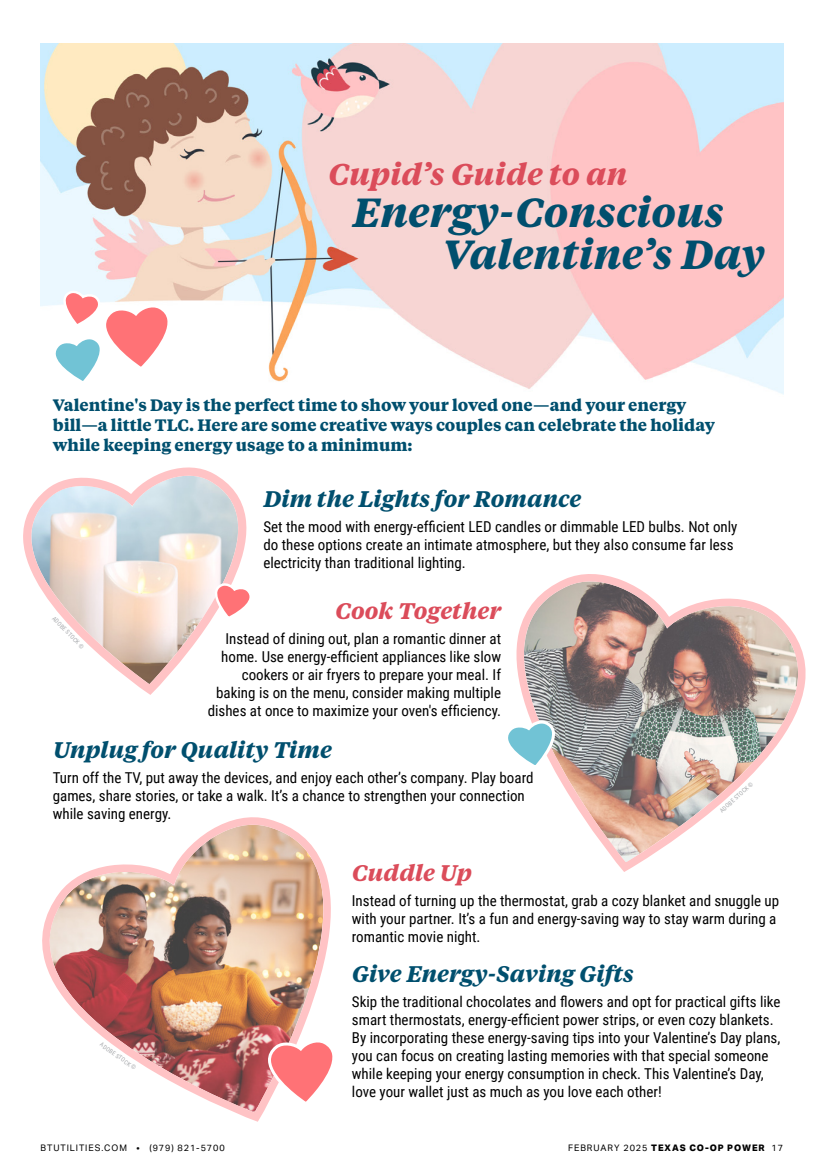
<style>
.page{position:relative;width:837px;height:1175px;background:#fff}
.page>*{position:absolute;margin:0;border:0;box-sizing:border-box;transform-origin:0 0}
.t1{font:italic 700 40.5px/42px "Tiempos Text";color:#004f6e}
.t2{font:italic 700 30px "Tiempos Text";color:#db4c5a}
.t3{font:italic 700 22.5px "Tiempos Text";color:#004f6e}
.t4{font:italic 700 22.5px "Tiempos Text";color:#db4c5a}
.t5{font:700 16.5px/19.8px "Tiempos Text";color:#004f6e}
.t6{font:15px/18px "Roboto Condensed";color:#000}
.t7{font:9px "Aktiv Grotesk";letter-spacing:.1em;color:#000}
.t8{font:800 9px "Aktiv Grotesk";letter-spacing:.1em;color:#000}
.t9{font:6px "Roboto Condensed";color:#a7a9ac}
.s1{font-weight:400}
</style>
<div class="page">
<img style="left:40px;top:43px;width:743px;height:351px">
<svg style="left:23px;top:467px;width:224px;height:228px"></svg>
<svg style="left:51px;top:291px;width:121px;height:96px"></svg>
<img style="left:516px;top:574px;width:290px;height:298px">
<img style="left:42px;top:817px;width:289px;height:305px">
<svg style="left:508px;top:719px;width:48px;height:52px"></svg>
<svg style="left:211px;top:583px;width:39px;height:38px"></svg>
<svg style="left:267px;top:1038px;width:66px;height:69px"></svg>
<h2 class="t2" style="left:328px;top:153px;width:301px">Cupid’s Guide to an</h2>
<h1 class="t1" style="left:442px;top:190px;width:325px;text-indent:-89px">Energy-Conscious<br>Valentine’s Day</h1>
<p class="t5" style="left:53px;top:395px;width:664px">Valentine's Day is the perfect time to show your loved one—and your energy bill—a little TLC. Here are some creative ways couples can celebrate the holiday while keeping energy usage to a minimum:</p>
<p class="t9" style="left:56px;top:614px;width:44px;rotate:46deg">ADOBE STOCK ©</p>
<h3 class="t3" style="left:263px;top:483px;width:320px">Dim the Lights for Romance</h3>
<p class="t6" style="left:263px;top:517px;width:476px">Set the mood with energy-efficient LED candles or dimmable LED bulbs. Not only do these options create an intimate atmosphere, but they also consume far less electricity than traditional lighting.</p>
<h3 class="t4" style="left:335px;top:595px;width:168px">Cook Together</h3>
<p class="t6" style="left:208px;top:629px;width:295px;text-align:right">Instead of dining out, plan a romantic dinner at home. Use energy-efficient appliances like slow cookers or air fryers to prepare your meal. If baking is on the menu, consider making multiple dishes at once to maximize your oven's efficiency.</p>
<h3 class="t3" style="left:53px;top:734px;width:281px">Unplug for Quality Time</h3>
<p class="t6" style="left:53px;top:768px;width:482px">Turn off the TV, put away the devices, and enjoy each other’s company. Play board games, share stories, or take a walk. It’s a chance to strengthen your connection while saving energy.</p>
<p class="t9" style="left:718px;top:808px;width:44px;rotate:-43deg">ADOBE STOCK ©</p>
<p class="t9" style="left:103px;top:1040px;width:44px;rotate:35deg">ADOBE STOCK ©</p>
<h3 class="t4" style="left:352px;top:857px;width:122px">Cuddle Up</h3>
<p class="t6" style="left:352px;top:890px;width:429px">Instead of turning up the thermostat, grab a cozy blanket and snuggle up with your partner. It’s a fun and energy-saving way to stay warm during a romantic movie night.</p>
<h3 class="t3" style="left:352px;top:958px;width:284px">Give Energy-Saving Gifts</h3>
<p class="t6" style="left:352px;top:992px;width:430px">Skip the traditional chocolates and flowers and opt for practical gifts like smart thermostats, energy-efficient power strips, or even cozy blankets.<br>By incorporating these energy-saving tips into your Valentine’s Day plans, you can focus on creating lasting memories with that special someone while keeping your energy consumption in check. This Valentine’s Day, love your wallet just as much as you love each other!</p>
<p class="t7" style="left:40px;top:1143px;width:186px">BTUTILITIES.COM • (979) 821-5700</p>
<p class="t8" style="left:568px;top:1143px;width:216px"><span class="s1">FEBRUARY 2025</span> TEXAS CO-OP POWER <span class="s1">17</span></p>
</div>
